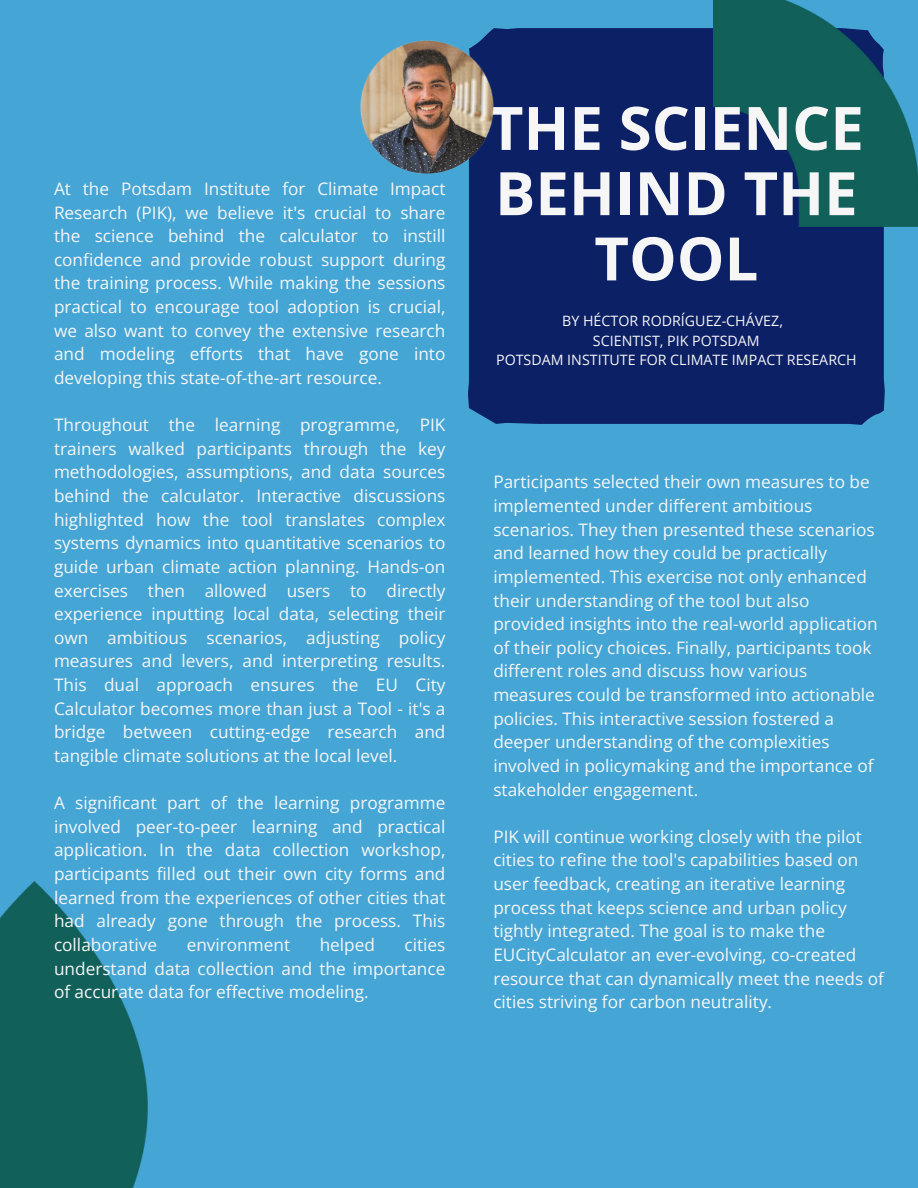
<style>
.page{position:relative;width:918px;height:1188px;background:#45a6d6}
.page>*{position:absolute;margin:0;border:0;box-sizing:border-box;transform-origin:0 0}
.t1{font:700 60px/65.2px "Open Sans";color:#f6f6f6;text-align:center}
.t2{font:17.25px/23.7px "Open Sans";color:#f6f6f6;text-align:justify}
.t3{font:14.25px "Open Sans";color:#f6f6f6}
</style>
<div class="page">
<div style="left:468px;top:28px;width:417px;height:397px;background:#0c2066"></div>
<img style="left:0;top:881px;width:147px;height:307px">
<img style="left:713px;top:0;width:205px;height:226px">
<img style="left:361px;top:41px;width:132px;height:133px">
<p class="t2" style="left:54px;top:176px;width:393px">At the Potsdam Institute for Climate Impact Research (PIK), we believe it's crucial to share the science behind the calculator to instill confidence and provide robust support during the training process. While making the sessions practical to encourage tool adoption is crucial, we also want to convey the extensive research and modeling efforts that have gone into developing this state-of-the-art resource.</p>
<p class="t2" style="left:54px;top:413px;width:393px">Throughout the learning programme, PIK trainers walked participants through the key methodologies, assumptions, and data sources behind the calculator. Interactive discussions highlighted how the tool translates complex systems dynamics into quantitative scenarios to guide urban climate action planning. Hands-on exercises then allowed users to directly experience inputting local data, selecting their own ambitious scenarios, adjusting policy measures and levers, and interpreting results.<br>This dual approach ensures the EU City Calculator becomes more than just a Tool - it's a bridge between cutting-edge research and tangible climate solutions at the local level.</p>
<p class="t2" style="left:54px;top:791px;width:393px">A significant part of the learning programme involved peer-to-peer learning and practical application. In the data collection workshop, participants filled out their own city forms and learned from the experiences of other cities that had already gone through the process. This collaborative</p>
<p class="t2" style="left:187px;top:932px;width:105px">environment</p>
<p class="t2" style="left:320px;top:932px;width:57px">helped</p>
<p class="t2" style="left:54px;top:932px;width:393px;text-indent:350px">cities understand data collection and the importance of accurate data for effective modeling.</p>
<p class="t1" style="left:489px;top:94px;width:377px">THE SCIENCE<br>BEHIND THE<br>TOOL</p>
<h2 class="t3" style="left:562px;top:311px;width:222px">BY HÉCTOR RODRÍGUEZ-CHÁVEZ,</h2>
<h2 class="t3" style="left:593px;top:330px;width:168px">SCIENTIST, PIK POTSDAM</h2>
<h2 class="t3" style="left:496px;top:350px;width:362px">POTSDAM INSTITUTE FOR CLIMATE IMPACT RESEARCH</h2>
<p class="t2" style="left:493px;top:470px;width:386px;text-align:left">Participants selected their own measures to be implemented under different ambitious scenarios. They then presented these scenarios and learned how they could be practically implemented. This exercise not only enhanced their understanding of the tool but also provided insights into the real-world application of their policy choices. Finally, participants took different roles and discuss how various measures could be transformed into actionable policies. This interactive session fostered a deeper understanding of the complexities involved in policymaking and the importance of stakeholder engagement.</p>
<p class="t2" style="left:493px;top:824px;width:392px;text-align:left">PIK will continue working closely with the pilot cities to refine the tool's capabilities based on user feedback, creating an iterative learning process that keeps science and urban policy tightly integrated. The goal is to make the EUCityCalculator an ever-evolving, co-created resource that can dynamically meet the needs of cities striving for carbon neutrality.</p>
</div>
